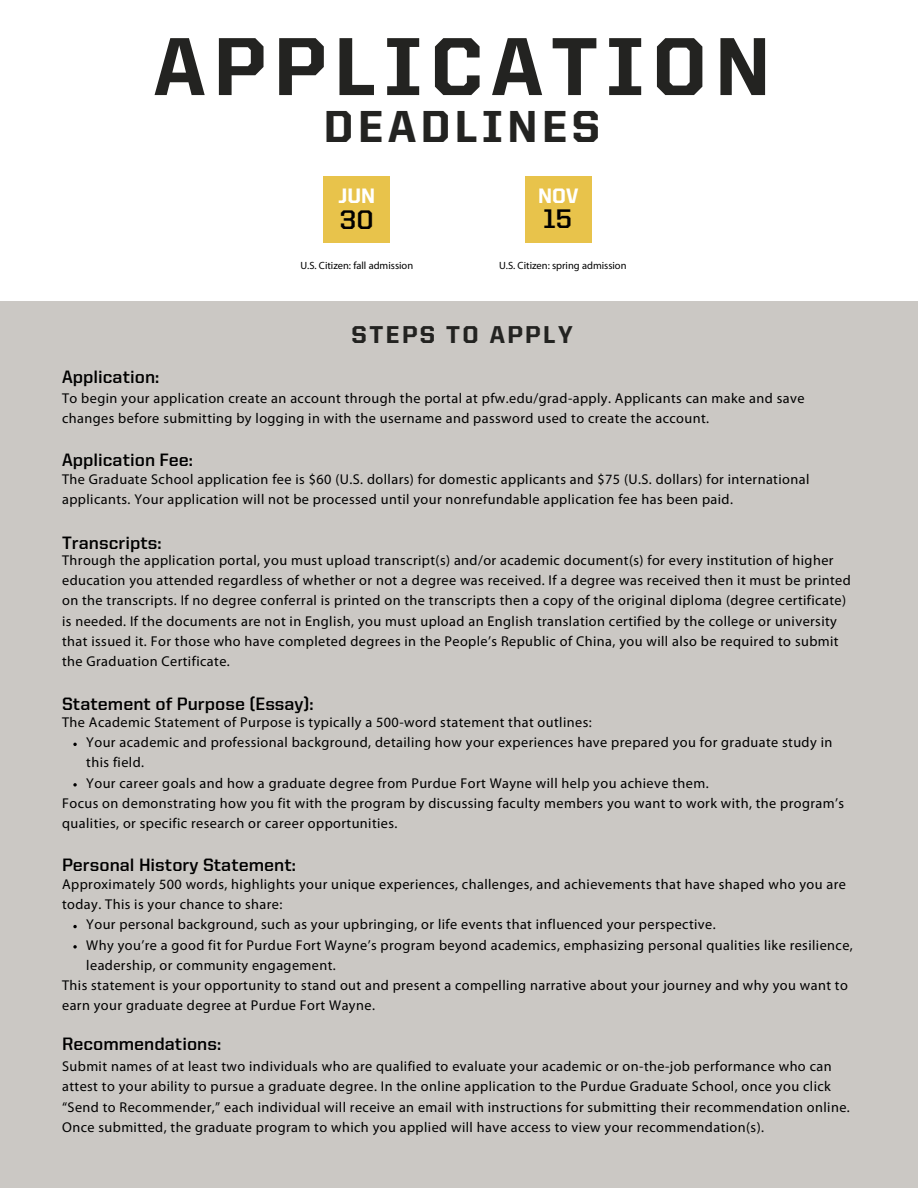
<style>
.page{position:relative;width:918px;height:1188px;background:#fff}
.page>*{position:absolute;margin:0;border:0;box-sizing:border-box;transform-origin:0 0}
.t1{font:800 82.5px "United Sans Reg";letter-spacing:.1em;color:#232321}
.t2{font:800 45px "United Sans Reg";letter-spacing:.1em;color:#232321}
.t3{font:700 27px "United Sans Reg";color:#000}
.t4{font:800 24.45px "United Sans Reg";letter-spacing:.1em;color:#232321}
.t5{font:800 21px "United Sans Reg";color:#fff}
.t6{font:700 18px "United Sans Reg";color:#000}
.t7{font:14.25px/20.2px "Myriad Pro";letter-spacing:.03em;color:#000}
.t8{font:10.5px "Myriad Pro";color:#000}
</style>
<div class="page">
<div style="left:324px;top:176px;width:66px;height:67px;background:#e8c34b"></div>
<div style="left:525px;top:176px;width:67px;height:67px;background:#e8c34b"></div>
<div style="left:0;top:301px;width:918px;height:887px;background:#cbc8c4"></div>
<svg style="left:73px;top:743px;width:4px;height:3px"></svg>
<svg style="left:73px;top:783px;width:4px;height:4px"></svg>
<svg style="left:73px;top:925px;width:4px;height:3px"></svg>
<svg style="left:73px;top:945px;width:4px;height:4px"></svg>
<p class="t1" style="left:154px;top:32px;width:618px">APPLICATION</p>
<p class="t2" style="left:324px;top:108px;width:278px">DEADLINES</p>
<h1 class="t5" style="left:338px;top:187px;width:38px">JUN</h1>
<h2 class="t3" style="left:340px;top:209px;width:35px">30</h2>
<h4 class="t8" style="left:300px;top:261px;width:114px">U.S. Citizen: fall admission</h4>
<p class="t5" style="left:538px;top:187px;width:42px">NOV</p>
<p class="t3" style="left:543px;top:208px;width:30px">15</p>
<h4 class="t8" style="left:499px;top:261px;width:129px">U.S. Citizen: spring admission</h4>
<h6 class="t6" style="left:62px;top:370px;width:99px">Application:</h6>
<h5 class="t4" style="left:352px;top:325px;width:223px">STEPS TO APPLY</h5>
<h3 class="t7" style="left:62px;top:389px;width:744px">To begin your application create an account through the portal at pfw.edu/grad-apply. Applicants can make and save changes before submitting by logging in with the username and password used to create the account.</h3>
<h6 class="t6" style="left:62px;top:453px;width:132px">Application Fee:</h6>
<h5 class="t7" style="left:62px;top:470px;width:749px">The Graduate School application fee is $60 (U.S. dollars) for domestic applicants and $75 (U.S. dollars) for international applicants. Your application will not be processed until your nonrefundable application fee has been paid.</h5>
<h5 class="t6" style="left:62px;top:536px;width:101px">Transcripts:</h5>
<h6 class="t7" style="left:62px;top:551px;width:790px">Through the application portal, you must upload transcript(s) and/or academic document(s) for every institution of higher education you attended regardless of whether or not a degree was received. If a degree was received then it must be printed on the transcripts. If no degree conferral is printed on the transcripts then a copy of the original diploma (degree certificate) is needed. If the documents are not in English, you must upload an English translation certified by the college or university that issued it. For those who have completed degrees in the People’s Republic of China, you will also be required to submit the Graduation Certificate.</h6>
<h5 class="t6" style="left:62px;top:696px;width:253px">Statement of Purpose (Essay):</h5>
<h6 class="t7" style="left:62px;top:713px;width:531px">The Academic Statement of Purpose is typically a 500-word statement that outlines:</h6>
<h6 class="t7" style="left:86px;top:733px;width:748px">Your academic and professional background, detailing how your experiences have prepared you for graduate study in this field.</h6>
<h6 class="t7" style="left:86px;top:774px;width:624px">Your career goals and how a graduate degree from Purdue Fort Wayne will help you achieve them.</h6>
<p class="t7" style="left:62px;top:794px;width:784px">Focus on demonstrating how you fit with the program by discussing faculty members you want to work with, the program’s qualities, or specific research or career opportunities.</p>
<h5 class="t6" style="left:62px;top:857px;width:236px">Personal History Statement:</h5>
<p class="t7" style="left:62px;top:875px;width:785px">Approximately 500 words, highlights your unique experiences, challenges, and achievements that have shaped who you are today. This is your chance to share:</p>
<h6 class="t7" style="left:86px;top:916px;width:631px">Your personal background, such as your upbringing, or life events that influenced your perspective.</h6>
<h6 class="t7" style="left:86px;top:936px;width:768px">Why you’re a good fit for Purdue Fort Wayne’s program beyond academics, emphasizing personal qualities like resilience, leadership, or community engagement.</h6>
<p class="t7" style="left:62px;top:976px;width:787px">This statement is your opportunity to stand out and present a compelling narrative about your journey and why you want to earn your graduate degree at Purdue Fort Wayne.</p>
<h5 class="t6" style="left:62px;top:1036px;width:161px">Recommendations:</h5>
<p class="t7" style="left:62px;top:1057px;width:789px">Submit names of at least two individuals who are qualified to evaluate your academic or on-the-job performance who can attest to your ability to pursue a graduate degree. In the online application to the Purdue Graduate School, once you click “Send to Recommender,” each individual will receive an email with instructions for submitting their recommendation online.<br>Once submitted, the graduate program to which you applied will have access to view your recommendation(s).</p>
</div>
